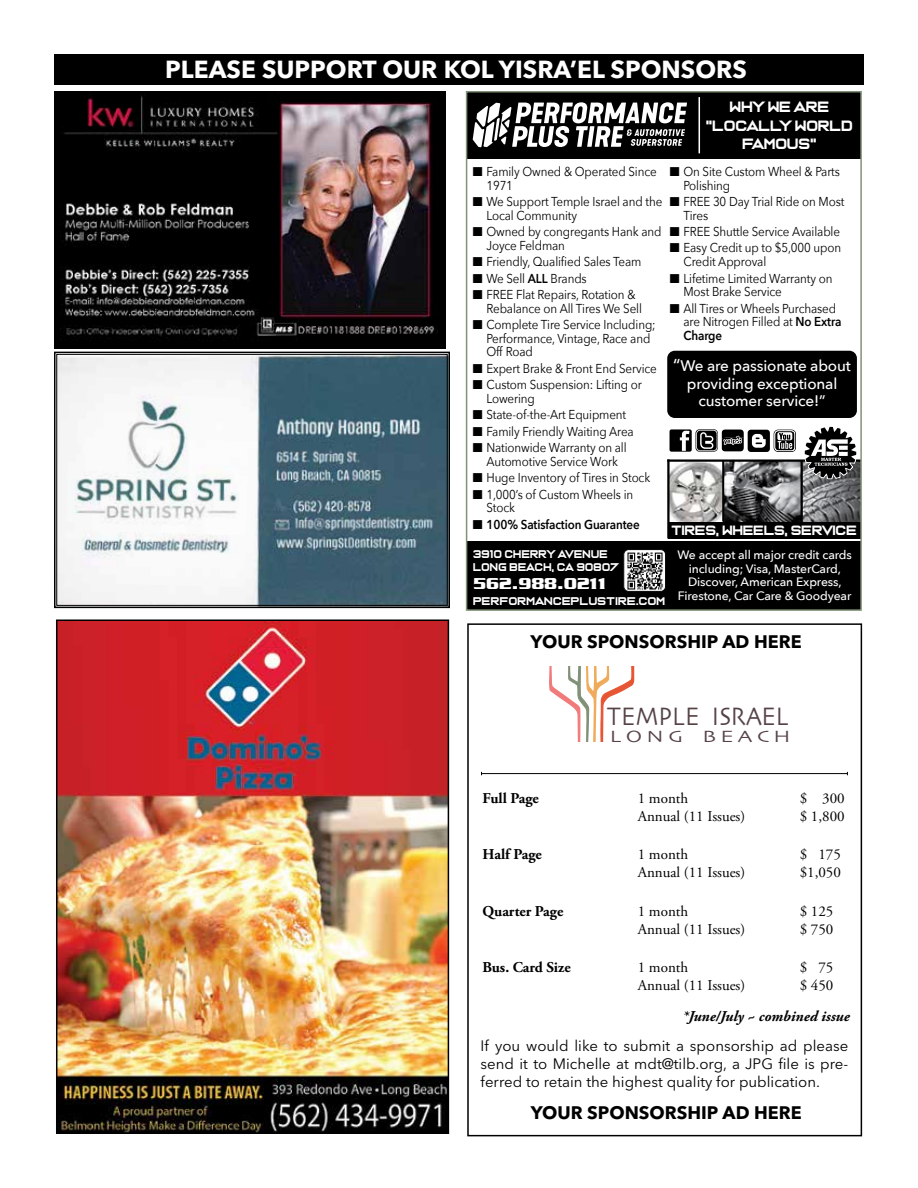
<style>
.page{position:relative;width:918px;height:1188px;background:#fff}
.page>*{position:absolute;margin:0;border:0;box-sizing:border-box;transform-origin:0 0}
.t1{font:26.4px "Skia";letter-spacing:.01em;color:#564346;scale:.9 1}
.t2{font:700 24.45px "Avenir Next LT Pro";color:#fff}
.t3{font:700 18px "Avenir Next LT Pro";color:#000}
.t4{font:700 17.1px "Serpentine";color:#fff}
.t5{font:17.1px "Skia";letter-spacing:.19em;color:#564346;scale:1.28 1}
.t6{font:500 15.3px/17.2px "Avenir Next";letter-spacing:-.01em;color:#fff;text-align:center}
.t7{font:15.15px/18.3px "Casanova Scotia";letter-spacing:-.02em;color:#fff;text-align:center}
.t8{font:15px/18px "Avenir Next LT Pro";color:#000;text-align:justify}
.t9{font:15px "Adobe Garamond Pro";color:#000}
.t10{font:700 15px "Adobe Garamond Pro";color:#000}
.t11{font:italic 700 15px "Adobe Garamond Pro";color:#000}
.t12{font:13.65px "Casanova Scotia";letter-spacing:-.02em;color:#fff}
.t13{font:12.9px/13.6px "Avenir Next";letter-spacing:-.01em;color:#000;scale:.9 1}
.t14{font:600 12.9px "Avenir Next";letter-spacing:-.01em;color:#000;scale:.9 1}
.t15{font:500 12.15px/13.6px "Avenir Next";letter-spacing:-.01em;color:#fff;text-align:center}
.t16{font:11.4px/13.4px "Casanova Scotia";color:#fff;scale:.95 1}
.t17{font:11.4px "Casanova Scotia";color:#fff}
.s1{font-weight:600}
.s2{font-size:17.25px}
</style>
<div class="page">
<div style="left:54px;top:54px;width:810px;height:30px;background:#000"></div>
<div style="left:54px;top:91px;width:392px;height:258px;background:#000"></div>
<img style="left:62px;top:92px;width:373px;height:246px">
<svg style="left:54px;top:351px;width:396px;height:258px"></svg>
<div style="left:56px;top:354px;width:392px;height:252px;border:1px solid #000"></div>
<img style="left:670px;top:462px;width:52px;height:60px">
<img style="left:724px;top:462px;width:77px;height:60px">
<img style="left:803px;top:462px;width:56px;height:60px">
<hr style="left:801px;top:461px;width:2px;height:77px;background:#000">
<hr style="left:667px;top:459px;width:194px;height:3px;background:#000">
<hr style="left:722px;top:461px;width:2px;height:61px;background:#000">
<div style="left:467px;top:92px;width:394px;height:67px;background:#000"></div>
<svg style="left:804px;top:426px;width:53px;height:53px"></svg>
<hr style="left:699px;top:97px;width:1px;height:56px;background:#fff">
<svg style="left:473px;top:102px;width:214px;height:45px"></svg>
<svg style="left:774px;top:430px;width:22px;height:22px"></svg>
<div style="left:670px;top:429px;width:22px;height:23px;background:#000;border-radius:2px"></div>
<svg style="left:680px;top:431px;width:10px;height:20px"></svg>
<div style="left:748px;top:430px;width:22px;height:22px;background:#000;border-radius:3px"></div>
<svg style="left:752px;top:434px;width:14px;height:14px"></svg>
<svg style="left:696px;top:429px;width:48px;height:23px"></svg>
<div style="left:467px;top:542px;width:394px;height:68px;background:#000"></div>
<div style="left:667px;top:351px;width:190px;height:67px;background:#000;border-radius:8px"></div>
<hr style="left:667px;top:459px;width:3px;height:79px;background:#000">
<div style="left:668px;top:522px;width:193px;height:16px;background:#000"></div>
<img style="left:625px;top:551px;width:39px;height:39px">
<div style="left:623px;top:549px;width:43px;height:43px;border:1px solid #000;border-radius:5px"></div>
<div style="left:466px;top:91px;width:396px;height:520px;border:2px solid #819177"></div>
<img style="left:59px;top:623px;width:387px;height:508px">
<div style="left:56px;top:620px;width:393px;height:514px;border:2px solid #000"></div>
<div style="left:467px;top:623px;width:395px;height:513px;border:2px solid #000"></div>
<hr style="left:482px;top:773px;width:365px;height:1px;background:#000">
<svg style="left:549px;top:666px;width:86px;height:75px"></svg>
<h2 class="t2" style="left:165px;top:54px;width:583px">PLEASE SUPPORT OUR KOL YISRA’EL SPONSORS</h2>
<p class="t13" style="left:486px;top:164px;width:191px;text-indent:-14px">■ Family Owned &amp; Operated Since<br>1971</p>
<p class="t13" style="left:486px;top:194px;width:197px;text-indent:-14px">■ We Support Temple Israel and the<br>Local Community</p>
<p class="t13" style="left:486px;top:224px;width:196px;text-indent:-14px">■ Owned by congregants Hank and<br>Joyce Feldman</p>
<p class="t13" style="left:473px;top:254px;width:189px">■ Friendly, Qualified Sales Team</p>
<p class="t13" style="left:473px;top:271px;width:128px">■ We Sell <span class="s1">ALL</span> Brands</p>
<p class="t13" style="left:486px;top:287px;width:174px;text-indent:-14px">■ FREE Flat Repairs, Rotation &amp;<br>Rebalance on All Tires We Sell</p>
<p class="t13" style="left:486px;top:317px;width:190px;text-indent:-14px">■ Complete Tire Service Including;<br>Performance, Vintage, Race and<br>Off Road</p>
<p class="t13" style="left:473px;top:361px;width:206px">■ Expert Brake &amp; Front End Service</p>
<p class="t13" style="left:486px;top:377px;width:174px;text-indent:-14px">■ Custom Suspension: Lifting or<br>Lowering</p>
<p class="t13" style="left:473px;top:407px;width:172px">■ State-of-the-Art Equipment</p>
<p class="t13" style="left:473px;top:424px;width:180px">■ Family Friendly Waiting Area</p>
<p class="t13" style="left:473px;top:440px;width:172px;text-align:center">■ Nationwide Warranty on all<br>Automotive Service Work</p>
<p class="t13" style="left:473px;top:470px;width:199px">■ Huge Inventory of Tires in Stock</p>
<p class="t13" style="left:486px;top:487px;width:165px;text-indent:-14px">■ 1,000’s of Custom Wheels in<br>Stock</p>
<p class="t14" style="left:473px;top:513px;width:187px">■ 100% Satisfaction Guarantee</p>
<p class="t7" style="left:707px;top:98px;width:148px">WHY WE ARE "LOCALLY WORLD<br>FAMOUS"</p>
<p class="t13" style="left:683px;top:164px;width:175px;text-indent:-14px">■ On Site Custom Wheel &amp; Parts<br>Polishing</p>
<p class="t13" style="left:683px;top:194px;width:180px;text-indent:-14px">■ FREE 30 Day Trial Ride on Most<br>Tires</p>
<p class="t13" style="left:670px;top:224px;width:191px">■ FREE Shuttle Service Available</p>
<p class="t13" style="left:683px;top:241px;width:177px;text-indent:-14px">■ Easy Credit up to $5,000 upon<br>Credit Approval</p>
<p class="t13" style="left:683px;top:271px;width:167px;text-indent:-14px">■ Lifetime Limited Warranty on<br>Most Brake Service</p>
<p class="t13" style="left:683px;top:301px;width:177px;text-indent:-14px">■ All Tires or Wheels Purchased are Nitrogen Filled at <span class="s1">No Extra<br>Charge</span></p>
<p class="t6" style="left:673px;top:357px;width:179px"><span class="s2">“</span>We are passionate about providing exceptional customer service!”</p>
<p class="t12" style="left:672px;top:524px;width:187px">TIRES, WHEELS, SERVICE</p>
<p class="t16" style="left:473px;top:547px;width:155px">3910 CHERRY AVENUE<br>LONG BEACH, CA 90807</p>
<h3 class="t4" style="left:473px;top:574px;width:134px">562.988.0211</h3>
<p class="t17" style="left:473px;top:596px;width:194px">PERFORMANCEPLUSTIRE.COM</p>
<p class="t15" style="left:678px;top:548px;width:176px">We accept all major credit cards including; Visa, MasterCard,<br>Discover, American Express,<br>Firestone, Car Care &amp; Goodyear</p>
<h3 class="t3" style="left:531px;top:631px;width:272px">YOUR SPONSORSHIP AD HERE</h3>
<h1 class="t1" style="left:607px;top:700px;width:203px">TEMPLE ISRAEL</h1>
<h3 class="t5" style="left:610px;top:726px;width:143px">LONG BEACH</h3>
<p class="t10" style="left:482px;top:790px;width:58px">Full Page</p>
<p class="t9" style="left:638px;top:789px;width:52px">1 month</p>
<p class="t9" style="left:800px;top:789px;width:46px">$ 300</p>
<p class="t9" style="left:638px;top:807px;width:109px">Annual (11 Issues)</p>
<p class="t9" style="left:800px;top:807px;width:46px">$ 1,800</p>
<p class="t10" style="left:482px;top:846px;width:61px">Half Page</p>
<p class="t9" style="left:638px;top:846px;width:52px">1 month</p>
<p class="t9" style="left:800px;top:846px;width:43px">$ 175</p>
<p class="t9" style="left:638px;top:864px;width:109px">Annual (11 Issues)</p>
<p class="t9" style="left:800px;top:864px;width:43px">$1,050</p>
<p class="t10" style="left:482px;top:902px;width:82px">Quarter Page</p>
<p class="t9" style="left:638px;top:902px;width:52px">1 month</p>
<p class="t9" style="left:800px;top:902px;width:35px">$ 125</p>
<p class="t9" style="left:638px;top:920px;width:109px">Annual (11 Issues)</p>
<p class="t9" style="left:800px;top:920px;width:35px">$ 750</p>
<p class="t10" style="left:482px;top:958px;width:90px">Bus. Card Size</p>
<p class="t9" style="left:638px;top:958px;width:52px">1 month</p>
<p class="t9" style="left:800px;top:958px;width:35px">$ 75</p>
<p class="t9" style="left:638px;top:976px;width:109px">Annual (11 Issues)</p>
<p class="t9" style="left:800px;top:976px;width:35px">$ 450</p>
<p class="t11" style="left:683px;top:1008px;width:169px">*June/July ~ combined issue</p>
<p class="t8" style="left:481px;top:1036px;width:369px">If you would like to submit a sponsorship ad please send it to Michelle at mdt@tilb.org, a JPG file is pre&shy;ferred to retain the highest quality for publication.</p>
<h3 class="t3" style="left:531px;top:1102px;width:272px">YOUR SPONSORSHIP AD HERE</h3>
</div>
